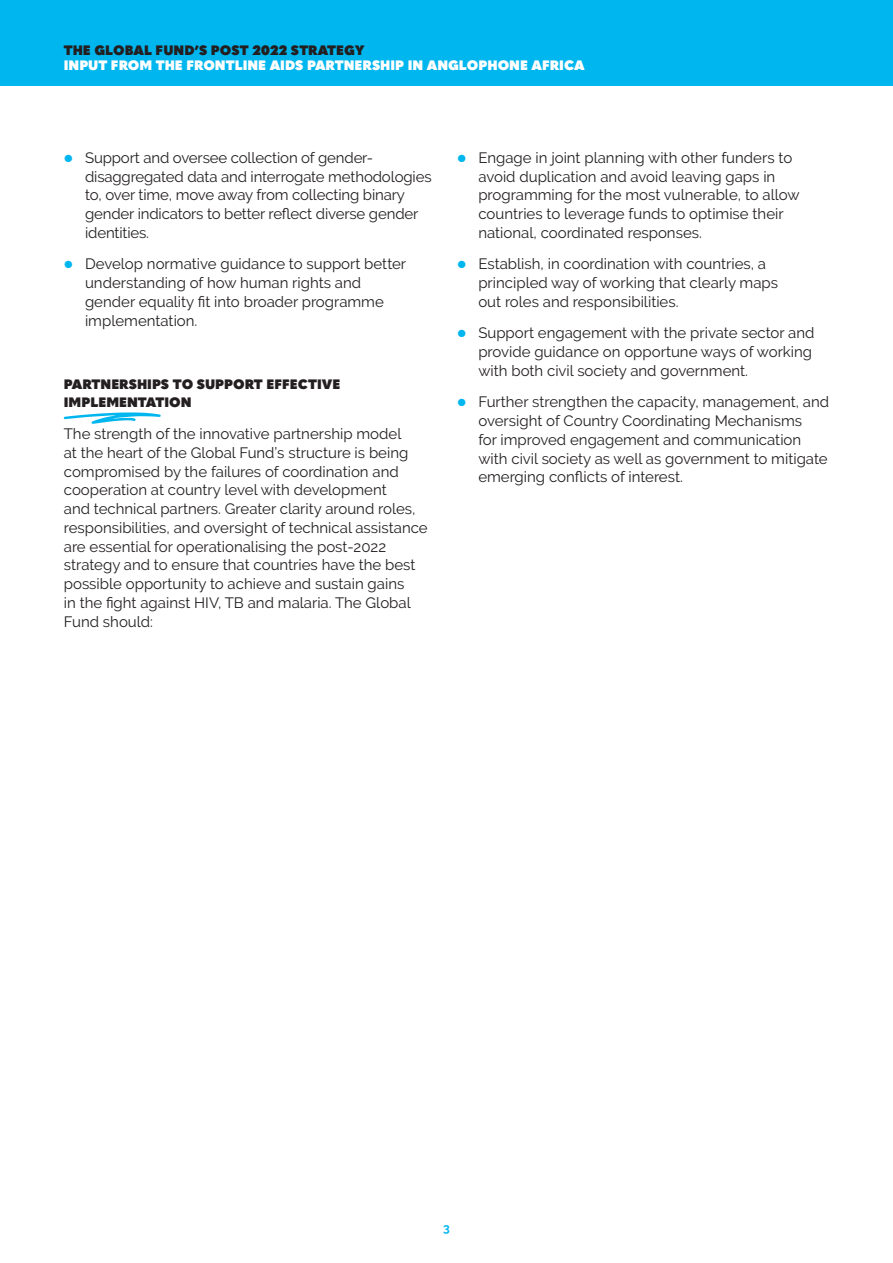
<style>
.page{position:relative;width:893px;height:1263px;background:#fff}
.page>*{position:absolute;margin:0;border:0;box-sizing:border-box;transform-origin:0 0}
.t1{font:15px/18.8px "Raleway";color:#231f20}
.t2{font:800 13.5px/18.8px "Quasimoda";color:#231f20}
.t3{font:800 13.5px "Quasimoda";color:#fff}
.t4{font:700 12px "Raleway";color:#00b6ef}
.s1{font-family:"Lato";font-weight:900;color:#00b6ef}
</style>
<div class="page">
<svg style="left:64px;top:412px;width:97px;height:12px"></svg>
<div style="left:0;top:0;width:893px;height:85px;background:#00b6ef"></div>
<p class="t2" style="left:64px;top:40px;width:302px">THE GLOBAL FUND’S POST 2022 STRATEGY</p>
<p class="t3" style="left:64px;top:55px;width:522px">INPUT FROM THE FRONTLINE AIDS PARTNERSHIP IN ANGLOPHONE AFRICA</p>
<p class="t1" style="left:85px;top:148px;width:348px;text-indent:-21px"><span class="s1">•</span> Support and oversee collection of gender&shy;disaggregated data and interrogate methodologies to, over time, move away from collecting binary gender indicators to better reflect diverse gender identities.</p>
<p class="t1" style="left:85px;top:255px;width:323px;text-indent:-21px"><span class="s1">•</span> Develop normative guidance to support better understanding of how human rights and gender equality fit into broader programme implementation.</p>
<p class="t2" style="left:64px;top:374px;width:278px">PARTNERSHIPS TO SUPPORT EFFECTIVE<br>IMPLEMENTATION</p>
<p class="t1" style="left:64px;top:424px;width:365px">The strength of the innovative partnership model<br>at the heart of the Global Fund’s structure is being compromised by the failures of coordination and cooperation at country level with development<br>and technical partners. Greater clarity around roles, responsibilities, and oversight of technical assistance are essential for operationalising the post-2022 strategy and to ensure that countries have the best possible opportunity to achieve and sustain gains<br>in the fight against HIV, TB and malaria. The Global Fund should:</p>
<p class="t1" style="left:478px;top:148px;width:323px;text-indent:-21px"><span class="s1">•</span> Engage in joint planning with other funders to avoid duplication and avoid leaving gaps in programming for the most vulnerable, to allow countries to leverage funds to optimise their national, coordinated responses.</p>
<p class="t1" style="left:478px;top:255px;width:301px;text-indent:-21px"><span class="s1">•</span> Establish, in coordination with countries, a principled way of working that clearly maps out roles and responsibilities.</p>
<p class="t1" style="left:478px;top:324px;width:338px;text-indent:-21px"><span class="s1">•</span> Support engagement with the private sector and provide guidance on opportune ways of working with both civil society and government.</p>
<p class="t1" style="left:478px;top:393px;width:352px;text-indent:-21px"><span class="s1">•</span> Further strengthen the capacity, management, and oversight of Country Coordinating Mechanisms<br>for improved engagement and communication with civil society as well as government to mitigate emerging conflicts of interest.</p>
<p class="t4" style="left:443px;top:1221px;width:8px">3</p>
</div>
